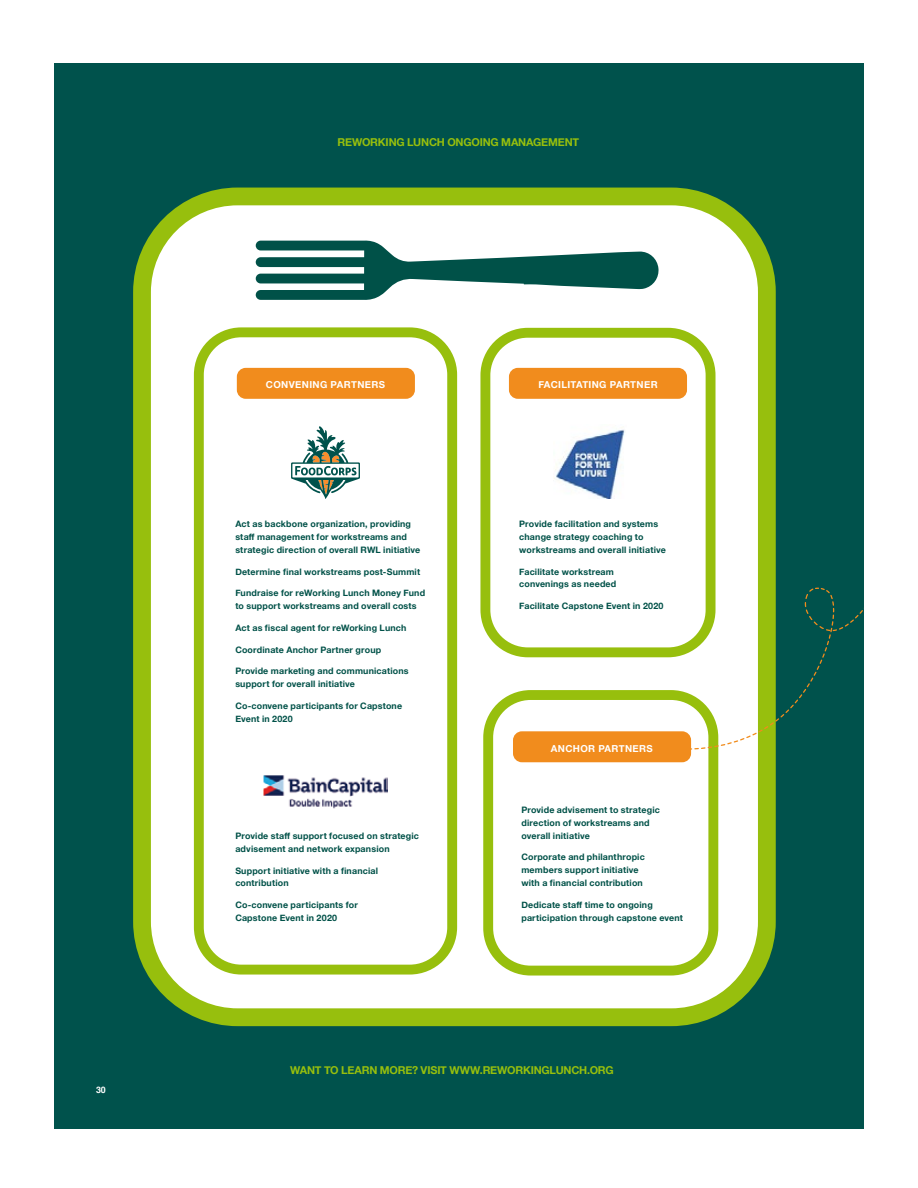
<style>
.page{position:relative;width:918px;height:1188px;background:#fff}
.page>*{position:absolute;margin:0;border:0;box-sizing:border-box;transform-origin:0 0}
.t1{font:700 10.95px "Helvetica Neue";letter-spacing:-.02em;color:#97bf0d}
.t2{font:700 9.6px "Helvetica Neue";letter-spacing:.035em;color:#fff}
.t3{font:700 8.85px/12.9px "Helvetica Neue";letter-spacing:.02em;color:#005148}
.t4{font:700 8.85px "Helvetica";color:#fff}
</style>
<div class="page">
<div style="left:54px;top:64px;width:810px;height:1065px;background:#00524c"></div>
<div style="left:142px;top:196px;width:625px;height:821px;background:#fff;border-radius:96px"></div>
<div style="left:133px;top:188px;width:643px;height:838px;border:18px solid #97bf0d;border-radius:96px"></div>
<div style="left:194px;top:327px;width:263px;height:648px;border:10px solid #97bf0d;border-radius:42px"></div>
<div style="left:483px;top:690px;width:235px;height:286px;border:10px solid #97bf0d;border-radius:42px"></div>
<div style="left:480px;top:328px;width:236px;height:329px;border:10px solid #97bf0d;border-radius:42px"></div>
<img style="left:554px;top:429px;width:71px;height:69px">
<svg style="left:291px;top:426px;width:69px;height:73px"></svg>
<img style="left:263px;top:775px;width:125px;height:34px">
<div style="left:237px;top:368px;width:178px;height:31px;background:#f18c1d;border-radius:9px"></div>
<div style="left:509px;top:368px;width:178px;height:31px;background:#f18c1d;border-radius:9px"></div>
<div style="left:513px;top:731px;width:178px;height:31px;background:#f18c1d;border-radius:9px"></div>
<svg style="left:256px;top:240px;width:403px;height:60px"></svg>
<svg style="left:682px;top:188px;width:182px;height:562px"></svg>
<p class="t4" style="left:96px;top:1087px;width:11px">30</p>
<p class="t1" style="left:338px;top:137px;width:243px">REWORKING LUNCH ONGOING MANAGEMENT</p>
<p class="t2" style="left:266px;top:380px;width:121px">CONVENING PARTNERS</p>
<p class="t2" style="left:538px;top:380px;width:121px">FACILITATING PARTNER</p>
<p class="t3" style="left:235px;top:518px;width:186px">Act as backbone organization, providing staff management for workstreams and strategic direction of overall RWL initiative</p>
<p class="t3" style="left:235px;top:565px;width:186px">Determine final workstreams post-Summit</p>
<p class="t3" style="left:235px;top:587px;width:191px">Fundraise for reWorking Lunch Money Fund to support workstreams and overall costs</p>
<p class="t3" style="left:235px;top:622px;width:173px">Act as fiscal agent for reWorking Lunch</p>
<p class="t3" style="left:235px;top:644px;width:147px">Coordinate Anchor Partner group</p>
<p class="t3" style="left:235px;top:665px;width:175px">Provide marketing and communications support for overall initiative</p>
<p class="t3" style="left:235px;top:700px;width:168px">Co-convene participants for Capstone<br>Event in 2020</p>
<p class="t3" style="left:235px;top:830px;width:185px">Provide staff support focused on strategic advisement and network expansion</p>
<p class="t3" style="left:235px;top:864px;width:144px">Support initiative with a financial contribution</p>
<p class="t3" style="left:235px;top:899px;width:124px">Co-convene participants for<br>Capstone Event in 2020</p>
<p class="t3" style="left:519px;top:518px;width:148px">Provide facilitation and systems change strategy coaching to workstreams and overall initiative</p>
<p class="t3" style="left:519px;top:565px;width:99px">Facilitate workstream convenings as needed</p>
<p class="t3" style="left:519px;top:600px;width:146px">Facilitate Capstone Event in 2020</p>
<p class="t2" style="left:551px;top:744px;width:103px">ANCHOR PARTNERS</p>
<p class="t3" style="left:521px;top:804px;width:140px">Provide advisement to strategic direction of workstreams and overall initiative</p>
<p class="t3" style="left:521px;top:851px;width:125px">Corporate and philanthropic members support initiative with a financial contribution</p>
<p class="t3" style="left:521px;top:898px;width:163px">Dedicate staff time to ongoing participation through capstone event</p>
<p class="t1" style="left:290px;top:1065px;width:325px">WANT TO LEARN MORE? VISIT WWW.REWORKINGLUNCH.ORG</p>
</div>
